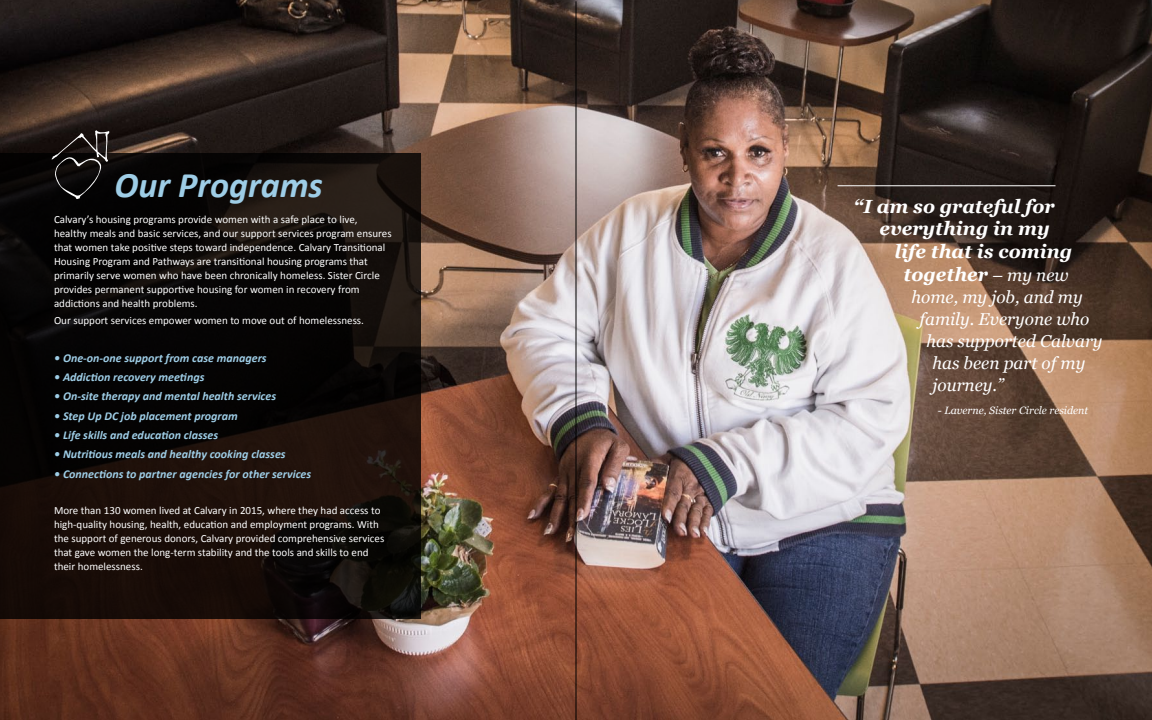
<style>
.page{position:relative;width:1152px;height:720px;background:#fff}
.page>*{position:absolute;margin:0;border:0;box-sizing:border-box;transform-origin:0 0}
.t1{font:italic 700 36px "Calibri";color:#9ecde6}
.t2{font:italic 700 19px "Georgia";color:#fff}
.t3{font:italic 17.2px "Georgia";color:#fff}
.t4{font:italic 700 12px "Calibri";color:#9ecde6}
.t5{font:11px/14px "Calibri";color:#fff}
.t6{font:italic 10.6px "Georgia";color:#fff}
.s1{font-weight:400;font-size:17.2px}
</style>
<div class="page">
<img style="left:0;top:0;width:1152px;height:720px">
<svg style="left:0;top:153px;width:420px;height:465px;background:#0f0907"></svg>
<hr style="left:576px;top:1px;width:1px;height:719px;background:#000">
<svg style="left:51px;top:130px;width:59px;height:69px;background:#221f1e"></svg>
<hr style="left:838px;top:186px;width:218px;height:1px;background:#fff">
<h1 class="t1" style="left:114px;top:163px;width:210px">Our Programs</h1>
<p class="t5" style="left:54px;top:211px;width:339px">Calvary’s housing programs provide women with a safe place to live, healthy meals and basic services, and our support services program ensures that women take positive steps toward independence. Calvary Transitional Housing Program and Pathways are transitional housing programs that primarily serve women who have been chronically homeless. Sister Circle provides permanent supportive housing for women in recovery from addictions and health problems.</p>
<p class="t5" style="left:54px;top:313px;width:312px">Our support services empower women to move out of homelessness.</p>
<p class="t4" style="left:54px;top:350px;width:214px">• One-on-one support from case managers</p>
<p class="t4" style="left:54px;top:369px;width:152px">• Addiction recovery meetings</p>
<p class="t4" style="left:54px;top:389px;width:224px">• On-site therapy and mental health services</p>
<p class="t4" style="left:54px;top:408px;width:185px">• Step Up DC job placement program</p>
<p class="t4" style="left:54px;top:427px;width:166px">• Life skills and education classes</p>
<p class="t4" style="left:54px;top:447px;width:233px">• Nutritious meals and healthy cooking classes</p>
<p class="t4" style="left:54px;top:466px;width:259px">• Connections to partner agencies for other services</p>
<p class="t5" style="left:54px;top:503px;width:332px">More than 130 women lived at Calvary in 2015, where they had access to high-quality housing, health, education and employment programs. With the support of generous donors, Calvary provided comprehensive services that gave women the long-term stability and the tools and skills to end their homelessness.</p>
<h2 class="t2" style="left:854px;top:193px;width:203px">“I am so grateful for</h2>
<h2 class="t2" style="left:880px;top:215px;width:172px">everything in my</h2>
<h2 class="t2" style="left:895px;top:238px;width:179px">life that is coming</h2>
<h2 class="t2" style="left:904px;top:261px;width:167px">together <span class="s1">– my new</span></h2>
<h3 class="t3" style="left:912px;top:285px;width:173px">home, my job, and my</h3>
<h3 class="t3" style="left:920px;top:307px;width:171px">family. Everyone who</h3>
<h3 class="t3" style="left:927px;top:329px;width:178px">has supported Calvary</h3>
<h3 class="t3" style="left:933px;top:351px;width:154px">has been part of my</h3>
<h3 class="t3" style="left:933px;top:373px;width:73px">journey.”</h3>
<p class="t6" style="left:938px;top:402px;width:152px">- Laverne, Sister Circle resident</p>
</div>
